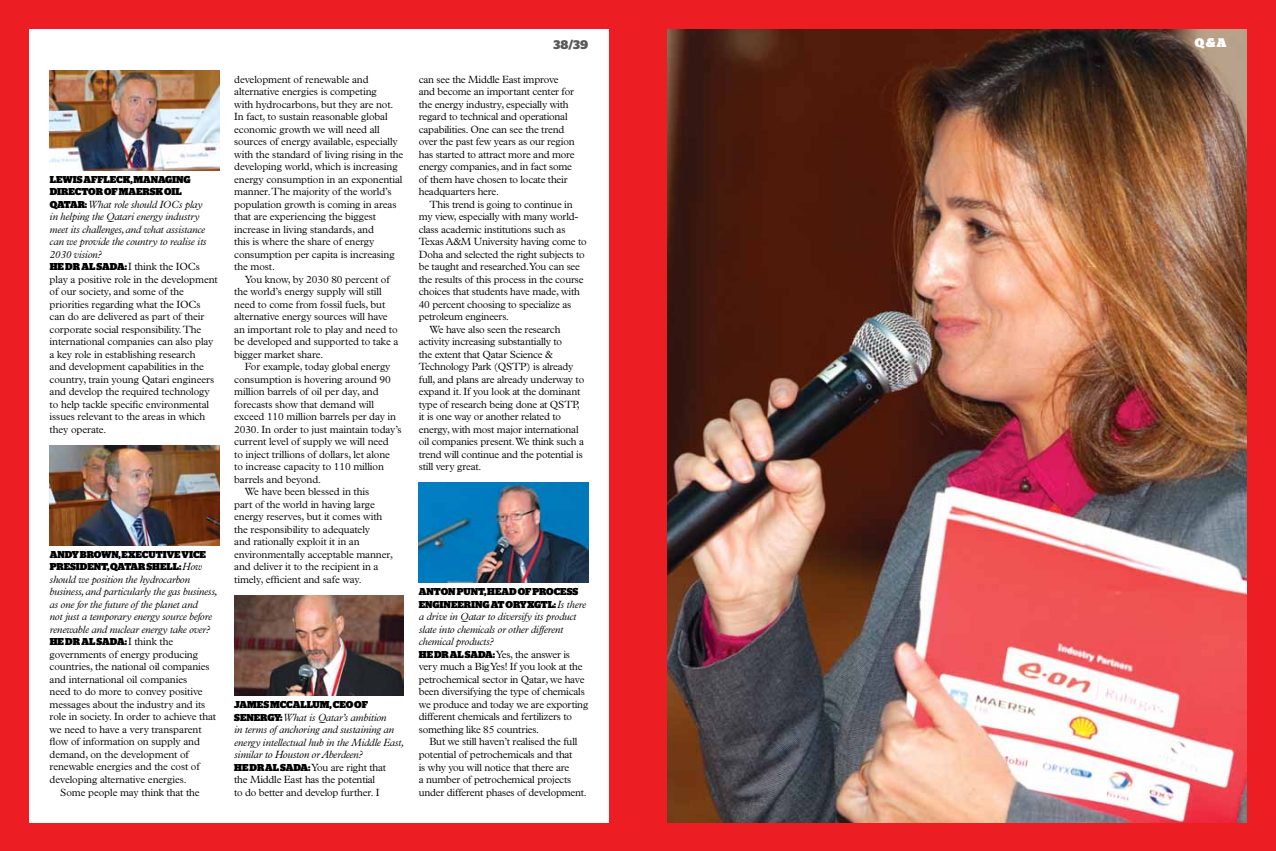
<style>
.page{position:relative;width:1276px;height:851px;background:#fff}
.page>*{position:absolute;margin:0;border:0;box-sizing:border-box;transform-origin:0 0}
.t1{font:700 12.5px "Stag Sans";color:#58595b}
.t2{font:900 12.5px "Stag";color:#fff}
.t3{font:300 10.5px/12.5px "Plantin Std";letter-spacing:-.01em;color:#000}
.t4{font:italic 300 10.5px/12.5px "Plantin Std";letter-spacing:-.02em;color:#000}
.t5{font:900 10px/12.5px "Stag";color:#000}
.s1{font-family:"Stag";font-weight:900;font-size:10px}
.s2{font-style:italic}
.s3{font-family:"Plantin Std";font-weight:300;font-style:italic;font-size:10.5px}
.s4{font-family:"Plantin Std";font-weight:300;font-size:10.5px}
.s5{font-family:"Stag";font-weight:900;font-style:normal;font-size:10px}
.s6{font-style:normal}
</style>
<div class="page">
<img style="left:666px;top:28px;width:581px;height:795px">
<img style="left:50px;top:445px;width:169px;height:100px">
<img style="left:50px;top:71px;width:169px;height:100px">
<img style="left:234px;top:595px;width:170px;height:100px">
<img style="left:419px;top:482px;width:169px;height:100px">
<div style="left:0;top:0;width:638px;height:28px;background:#ed1d24"></div>
<div style="left:0;top:823px;width:638px;height:27px;background:#ed1d24"></div>
<div style="left:0;top:0;width:28px;height:850px;background:#ed1d24"></div>
<div style="left:609px;top:0;width:29px;height:850px;background:#ed1d24"></div>
<div style="left:638px;top:0;width:638px;height:28px;background:#ed1d24"></div>
<div style="left:638px;top:823px;width:638px;height:27px;background:#ed1d24"></div>
<div style="left:1247px;top:0;width:29px;height:850px;background:#ed1d24"></div>
<div style="left:638px;top:0;width:28px;height:850px;background:#ed1d24"></div>
<p class="t5" style="left:50px;top:173px;width:142px">LEWIS AFFLECK, MANAGING<br>DIRECTOR OF MAERSK OIL</p>
<p class="t3" style="left:50px;top:198px;width:170px"><span class="s1">QATAR:</span> <span class="s2">What role should IOCs play<br>in helping the Qatari energy industry meet its challenges, and what assistance can we provide the country to realise its 2030 vision?<br></span><span class="s1">HE DR AL SADA:</span> I think the IOCs play a positive role in the development of our society, and some of the priorities regarding what the IOCs can do are delivered as part of their corporate social responsibility. The international companies can also play a key role in establishing research<br>and development capabilities in the country, train young Qatari engineers and develop the required technology to help tackle specific environmental issues relevant to the areas in which they operate.</p>
<p class="t5" style="left:50px;top:548px;width:157px">ANDY BROWN, EXECUTIVE VICE<br>PRESIDENT, QATAR SHE</p>
<p class="t5" style="left:166px;top:560px;width:37px">LL: <span class="s3">How</span></p>
<p class="t4" style="left:50px;top:573px;width:169px">should we position the hydrocarbon business, and particularly the gas business, as one for the future of the planet and<br>not just a temporary energy source before renewable and nuclear energy take over?</p>
<p class="t5" style="left:50px;top:635px;width:125px">HE DR AL SADA: <span class="s4">I think the</span></p>
<p class="t3" style="left:50px;top:648px;width:150px">governments of energy producing</p>
<p class="t3" style="left:50px;top:660px;width:162px">countries, the national oil companies</p>
<p class="t3" style="left:50px;top:673px;width:139px">and international oil companies</p>
<p class="t3" style="left:50px;top:685px;width:155px">need to do more to convey positive</p>
<p class="t3" style="left:50px;top:698px;width:157px">messages about the industry and its</p>
<p class="t3" style="left:50px;top:710px;width:168px">role in society. In order to achieve that</p>
<p class="t3" style="left:50px;top:723px;width:153px">we need to have a very transparent</p>
<p class="t3" style="left:50px;top:735px;width:152px">flow of information on supply and</p>
<p class="t3" style="left:50px;top:748px;width:141px">demand, on the development of</p>
<p class="t3" style="left:50px;top:760px;width:152px">renewable energies and the cost of</p>
<p class="t3" style="left:50px;top:773px;width:138px">developing alternative energies.</p>
<p class="t3" style="left:60px;top:785px;width:141px">Some people may think that the</p>
<p class="t3" style="left:234px;top:73px;width:171px">development of renewable and alternative energies is competing<br>with hydrocarbons, but they are not.<br>In fact, to sustain reasonable global economic growth we will need all sources of energy available, especially with the standard of living rising in the developing world, which is increasing energy consumption in an exponential manner. The majority of the world’s population growth is coming in areas that are experiencing the biggest increase in living standards, and<br>this is where the share of energy consumption per capita is increasing the most.</p>
<p class="t3" style="left:234px;top:273px;width:166px;text-indent:11px">You know, by 2030 80 percent of the world’s energy supply will still need to come from fossil fuels, but alternative energy sources will have an important role to play and need to be developed and supported to take a bigger market share.</p>
<p class="t3" style="left:245px;top:360px;width:147px">For example, today global energy</p>
<p class="t3" style="left:234px;top:373px;width:158px">consumption is hovering around 90</p>
<p class="t3" style="left:234px;top:385px;width:146px">million barrels of oil per day, and</p>
<p class="t3" style="left:234px;top:398px;width:141px">forecasts show that demand will</p>
<p class="t3" style="left:234px;top:410px;width:163px">exceed 110 million barrels per day in</p>
<p class="t3" style="left:234px;top:423px;width:169px">2030. In order to just maintain today’s</p>
<p class="t3" style="left:234px;top:435px;width:156px">current level of supply we will need</p>
<p class="t3" style="left:234px;top:448px;width:157px">to inject trillions of dollars, let alone</p>
<p class="t3" style="left:234px;top:460px;width:151px">to increase capacity to 110 million</p>
<p class="t3" style="left:234px;top:473px;width:88px">barrels and beyond.</p>
<p class="t3" style="left:245px;top:485px;width:126px">We have been blessed in this</p>
<p class="t3" style="left:234px;top:498px;width:142px">part of the world in having large</p>
<p class="t3" style="left:234px;top:510px;width:150px">energy reserves, but it comes with</p>
<p class="t3" style="left:234px;top:523px;width:137px">the responsibility to adequately</p>
<p class="t3" style="left:234px;top:535px;width:127px">and rationally exploit it in an</p>
<p class="t3" style="left:234px;top:548px;width:160px">environmentally acceptable manner,</p>
<p class="t3" style="left:234px;top:560px;width:146px">and deliver it to the recipient in a</p>
<p class="t3" style="left:234px;top:573px;width:129px">timely, efficient and safe way.</p>
<p class="t5" style="left:234px;top:698px;width:135px">JAMES MCCALLUM, CEO OF</p>
<p class="t4" style="left:234px;top:710px;width:171px"><span class="s5">SENERGY:</span> What is Qatar’s ambition<br>in terms of anchoring and sustaining an energy intellectual hub in the Middle East, similar to Houston or Aberdeen?<br><span class="s5">HE DR AL SADA:</span> <span class="s6">You are right that<br>the Middle East has the potential<br>to do better and develop further. I</span></p>
<p class="t1" style="left:553px;top:37px;width:36px">38/39</p>
<p class="t3" style="left:419px;top:73px;width:157px">can see the Middle East improve and become an important center for the energy industry, especially with regard to technical and operational capabilities. One can see the trend over the past few years as our region has started to attract more and more energy companies, and in fact some of them have chosen to locate their headquarters here.</p>
<p class="t3" style="left:429px;top:198px;width:145px">This trend is going to continue in</p>
<p class="t3" style="left:419px;top:210px;width:161px">my view, especially with many world-</p>
<p class="t3" style="left:419px;top:223px;width:148px">class academic institutions such as</p>
<p class="t3" style="left:419px;top:235px;width:169px">Texas A&amp;M University having come to</p>
<p class="t3" style="left:419px;top:248px;width:168px">Doha and selected the right subjects to</p>
<p class="t3" style="left:419px;top:260px;width:163px">be taught and researched. You can see</p>
<p class="t3" style="left:419px;top:273px;width:166px">the results of this process in the course</p>
<p class="t3" style="left:419px;top:285px;width:163px">choices that students have made, with</p>
<p class="t3" style="left:419px;top:298px;width:154px">40 percent choosing to specialize as</p>
<p class="t3" style="left:419px;top:310px;width:92px">petroleum engineers.</p>
<p class="t3" style="left:429px;top:323px;width:133px">We have also seen the research</p>
<p class="t3" style="left:419px;top:335px;width:145px">activity increasing substantially to</p>
<p class="t3" style="left:419px;top:348px;width:136px">the extent that Qatar Science &amp;</p>
<p class="t3" style="left:419px;top:360px;width:156px">Technology Park (QSTP) is already</p>
<p class="t3" style="left:419px;top:373px;width:167px">full, and plans are already underway to</p>
<p class="t3" style="left:419px;top:385px;width:163px">expand it. If you look at the dominant</p>
<p class="t3" style="left:419px;top:398px;width:162px">type of research being done at QSTP,</p>
<p class="t3" style="left:419px;top:410px;width:144px">it is one way or another related to</p>
<p class="t3" style="left:419px;top:423px;width:161px">energy, with most major international</p>
<p class="t3" style="left:419px;top:435px;width:167px">oil companies present. We think such a</p>
<p class="t3" style="left:419px;top:448px;width:166px">trend will continue and the potential is</p>
<p class="t3" style="left:419px;top:460px;width:64px">still very great.</p>
<p class="t5" style="left:419px;top:585px;width:161px">ANTON PUNT, HEAD OF PROCESS<br>ENGINEERING AT ORY</p>
<p class="t3" style="left:419px;top:598px;width:171px;text-indent:108px"><span class="s1">XGTL:</span> <span class="s2">Is there a drive in Qatar to diversify its product slate into chemicals or other different chemical products?<br></span><span class="s1">HE DR AL SADA:</span> Yes, the answer is very much a Big Yes! If you look at the petrochemical sector in Qatar, we have been diversifying the type of chemicals we produce and today we are exporting different chemicals and fertilizers to something like 85 countries.</p>
<p class="t3" style="left:419px;top:735px;width:169px;text-indent:11px">But we still haven’t realised the full potential of petrochemicals and that<br>is why you will notice that there are<br>a number of petrochemical projects under different phases of development.</p>
<p class="t2" style="left:1194px;top:35px;width:33px">Q &amp; A</p>
</div>
